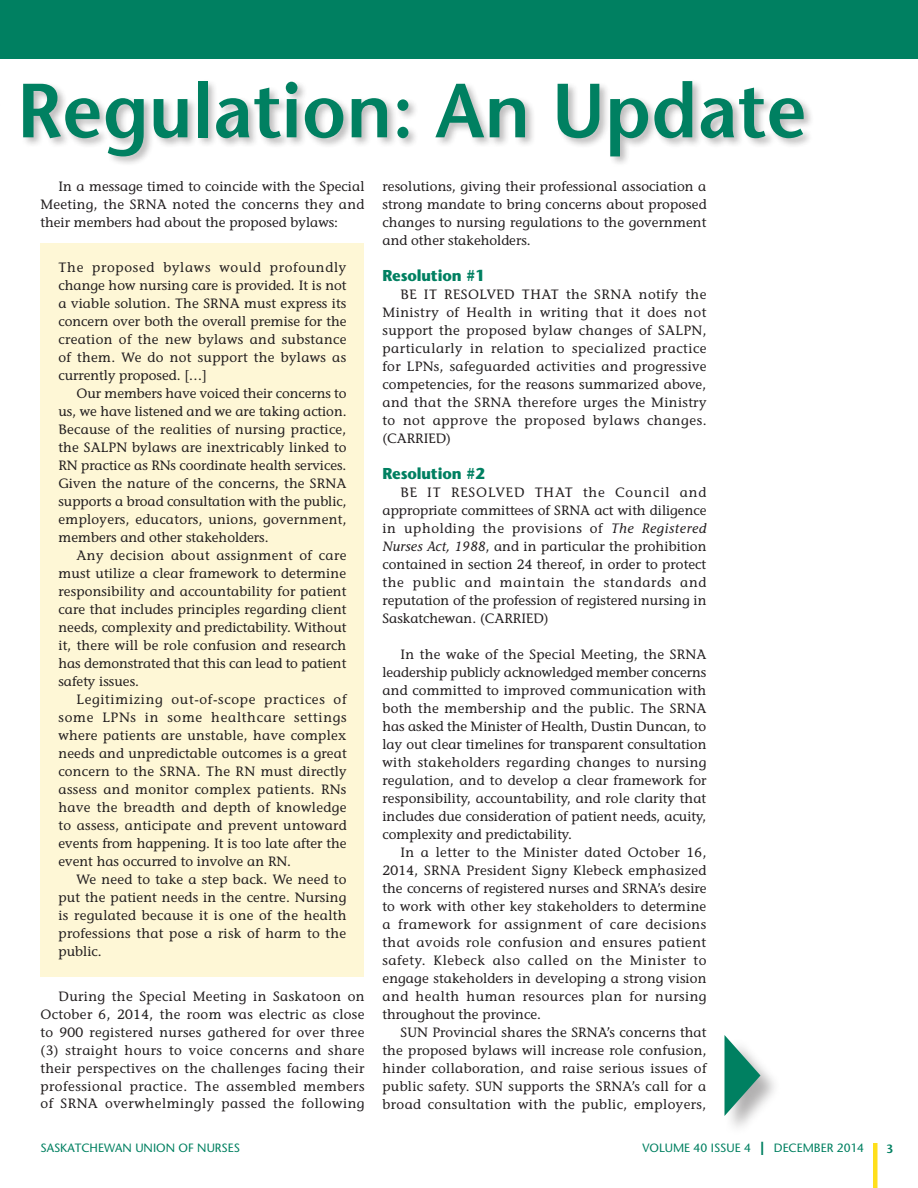
<style>
.page{position:relative;width:918px;height:1188px;background:#fff}
.page>*{position:absolute;margin:0;border:0;box-sizing:border-box;transform-origin:0 0}
.t1{font:600 76.5px "Stone Sans";letter-spacing:.005em;color:#008061;scale:.96 1}
.t2{font:700 15.75px "Stone Sans";letter-spacing:-.01em;color:#008061;scale:.95 1}
.t3{font:13.5px/18px "Stone Informal";color:#231f20;text-align:justify}
.t4{font:12px "Stone Sans";color:#008061}
.t5{font:600 12px "Stone Sans";color:#008061}
.s1{font-style:italic}
.s2{font-weight:700;font-size:18px}
</style>
<div class="page">
<div style="left:873px;top:1143px;width:5px;height:45px;background:#ffdf1b"></div>
<div style="left:40px;top:243px;width:324px;height:733px;background:#fef7d6"></div>
<div style="left:0;top:0;width:918px;height:58px;background:#008061"></div>
<div style="left:0;top:79px;width:814px;height:88px;background:#231f20;opacity:.3"></div>
<div style="left:724px;top:1037px;width:58px;height:100px;background:#231f20;opacity:.35"></div>
<svg style="left:724px;top:1035px;width:36px;height:81px"></svg>
<h1 class="t1" style="left:17px;top:63px;width:824px">Regulation: An Update</h1>
<p class="t3" style="left:382px;top:177px;width:326px">resolutions, giving their professional association a strong mandate to bring concerns about proposed changes to nursing regulations to the government and other stakeholders.</p>
<p class="t2" style="left:382px;top:265px;width:109px">Resolution #1</p>
<p class="t3" style="left:383px;top:285px;width:326px;text-indent:18px">BE IT RESOLVED THAT the SRNA notify the Ministry of Health in writing that it does not support the proposed bylaw changes of SALPN, particularly in relation to specialized practice for LPNs, safeguarded activities and progressive competencies, for the reasons summarized above, and that the SRNA therefore urges the Ministry to not approve the proposed bylaws changes. (CARRIED)</p>
<p class="t2" style="left:382px;top:463px;width:109px">Resolution #2</p>
<p class="t3" style="left:383px;top:483px;width:326px;text-indent:18px">BE IT RESOLVED THAT the Council and appropriate committees of SRNA act with diligence in upholding the provisions of <span class="s1">The Registered Nurses Act, 1988</span>, and in particular the prohibition contained in section 24 thereof, in order to protect the public and maintain the standards and reputation of the profession of registered nursing in Saskatchewan. (CARRIED)</p>
<p class="t3" style="left:383px;top:645px;width:326px;text-indent:18px">In the wake of the Special Meeting, the SRNA leadership publicly acknowledged member concerns and committed to improved communication with both the membership and the public. The SRNA has asked the Minister of Health, Dustin Duncan, to lay out clear timelines for transparent consultation with stakeholders regarding changes to nursing regulation, and to develop a clear framework for responsibility, accountability, and role clarity that includes due consideration of patient needs, acuity, complexity and predictability.</p>
<p class="t3" style="left:383px;top:843px;width:326px;text-indent:18px">In a letter to the Minister dated October 16, 2014, SRNA President Signy Klebeck emphasized the concerns of registered nurses and SRNA’s desire to work with other key stakeholders to determine a framework for assignment of care decisions that avoids role confusion and ensures patient safety. Klebeck also called on the Minister to engage stakeholders in developing a strong vision and health human resources plan for nursing throughout the province.</p>
<p class="t3" style="left:383px;top:1023px;width:326px;text-indent:18px">SUN Provincial shares the SRNA’s concerns that the proposed bylaws will increase role confusion, hinder collaboration, and raise serious issues of public safety. SUN supports the SRNA’s call for a broad consultation with the public, employers,</p>
<p class="t3" style="left:41px;top:177px;width:326px;text-indent:18px">In a message timed to coincide with the Special Meeting, the SRNA noted the concerns they and their members had about the proposed bylaws:</p>
<p class="t3" style="left:58px;top:258px;width:290px">The proposed bylaws would profoundly change how nursing care is provided. It is not a viable solution. The SRNA must express its concern over both the overall premise for the creation of the new bylaws and substance of them. We do not support the bylaws as currently proposed. […]</p>
<p class="t3" style="left:58px;top:384px;width:290px;text-indent:18px">Our members have voiced their concerns to us, we have listened and we are taking action.<br>Because of the realities of nursing practice, the SALPN bylaws are inextricably linked to RN practice as RNs coordinate health services.<br>Given the nature of the concerns, the SRNA supports a broad consultation with the public, employers, educators, unions, government, members and other stakeholders.</p>
<p class="t3" style="left:58px;top:546px;width:290px;text-indent:18px">Any decision about assignment of care must utilize a clear framework to determine responsibility and accountability for patient care that includes principles regarding client needs, complexity and predictability. Without it, there will be role confusion and research has demonstrated that this can lead to patient safety issues.</p>
<p class="t3" style="left:58px;top:690px;width:290px;text-indent:18px">Legitimizing out-of-scope practices of some LPNs in some healthcare settings where patients are unstable, have complex needs and unpredictable outcomes is a great concern to the SRNA. The RN must directly assess and monitor complex patients. RNs have the breadth and depth of knowledge to assess, anticipate and prevent untoward events from happening. It is too late after the event has occurred to involve an RN.</p>
<p class="t3" style="left:58px;top:870px;width:290px;text-indent:18px">We need to take a step back. We need to put the patient needs in the centre. Nursing is regulated because it is one of the health professions that pose a risk of harm to the public.</p>
<p class="t3" style="left:41px;top:987px;width:326px;text-indent:18px">During the Special Meeting in Saskatoon on October 6, 2014, the room was electric as close to 900 registered nurses gathered for over three (3) straight hours to voice concerns and share their perspectives on the challenges facing their professional practice. The assembled members of SRNA overwhelmingly passed the following</p>
<p class="t4" style="left:40px;top:1141px;width:201px">SASKATCHEWAN UNION OF NURSES</p>
<p class="t4" style="left:642px;top:1141px;width:223px">VOLUME 40 ISSUE 4 <span class="s2">|</span> DECEMBER 2014</p>
<p class="t5" style="left:886px;top:1141px;width:8px">3</p>
</div>
